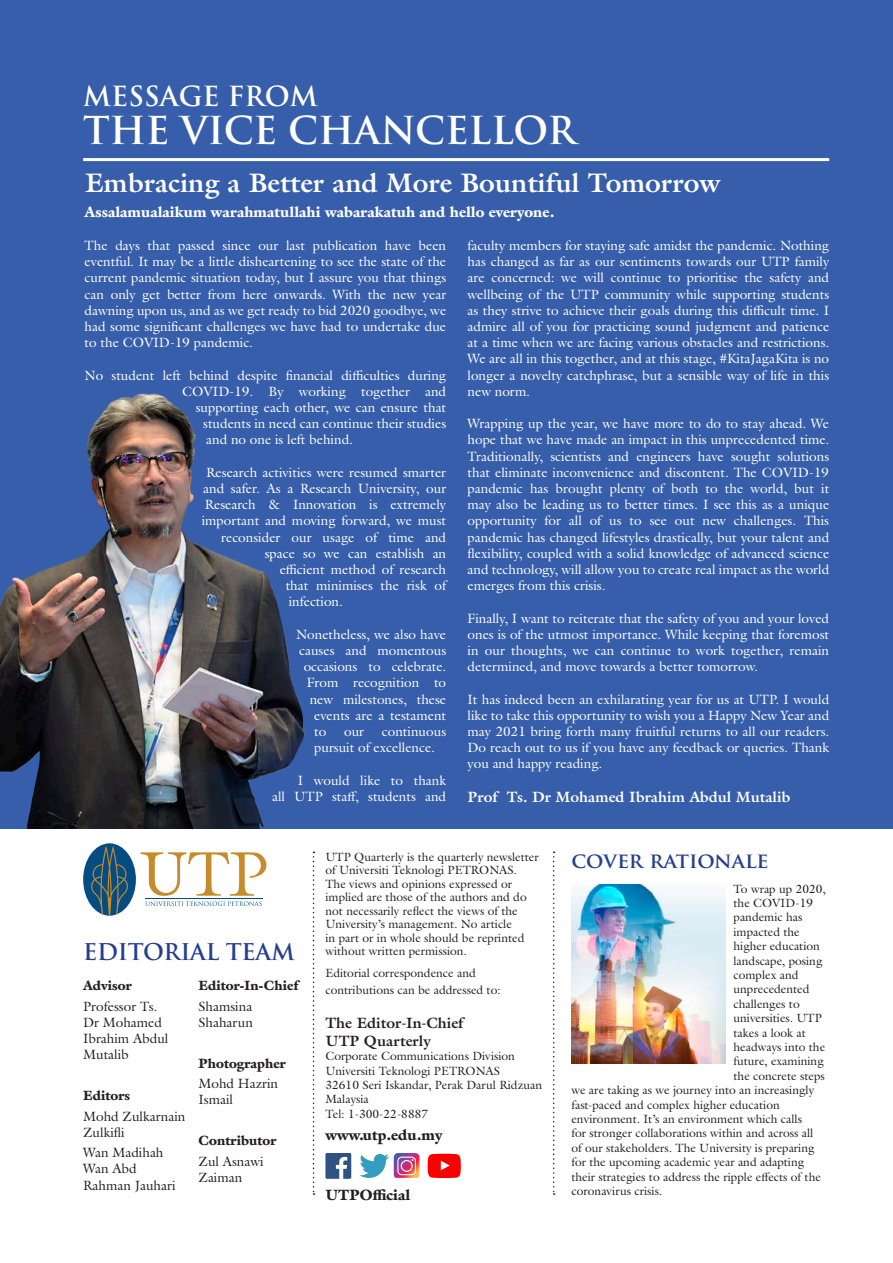
<style>
.page{position:relative;width:893px;height:1263px;background:#fff}
.page>*{position:absolute;margin:0;border:0;box-sizing:border-box;transform-origin:0 0}
.t1{font:700 37.5px "Trajan Pro";letter-spacing:-.005em;color:#fff}
.t2{font:700 27px "Galliard Pro";color:#fff}
.t3{font:700 27px "Trajan Pro";color:#fff}
.t4{font:700 22.5px "Trajan Pro";letter-spacing:-.01em;color:#253f8e}
.t5{font:700 21px "Trajan Pro";color:#253f8e}
.t6{font:900 15px "Galliard Pro";color:#fff}
.t7{font:700 15px "Galliard Pro";color:#fff}
.t8{font:700 15px/18px "Galliard Pro";color:#231f20}
.t9{font:900 15px "Galliard Pro";color:#231f20}
.t10{font:13.5px/16.2px "Galliard Pro";color:#fff;text-align:justify}
.t11{font:13.5px/16.2px "Galliard Pro";color:#231f20}
.t12{font:900 13.5px "Galliard Pro";color:#231f20}
.t13{font:12px/13.5px "Galliard Pro";color:#231f20}
</style>
<div class="page">
<div style="left:0;top:0;width:893px;height:828px;background:#375eab"></div>
<hr style="left:83px;top:158px;width:746px;height:3px;background:#fff">
<svg style="left:325px;top:1153px;width:26px;height:26px"></svg>
<svg style="left:359px;top:1154px;width:30px;height:24px"></svg>
<img style="left:394px;top:1153px;width:26px;height:25px">
<svg style="left:397px;top:1156px;width:19px;height:19px"></svg>
<svg style="left:428px;top:1154px;width:33px;height:24px"></svg>
<div style="left:83px;top:843px;width:53px;height:73px;background:#054c83;border-radius:50%"></div>
<svg style="left:91px;top:846px;width:37px;height:70px"></svg>
<svg style="left:141px;top:852px;width:125px;height:54px"></svg>
<img style="left:0;top:393px;width:305px;height:435px">
<img style="left:571px;top:884px;width:154px;height:179px">
<svg style="left:313px;top:851px;width:2px;height:344px"></svg>
<svg style="left:553px;top:851px;width:2px;height:344px"></svg>
<h2 class="t3" style="left:83px;top:79px;width:236px">MESSAGE FROM</h2>
<h1 class="t1" style="left:83px;top:107px;width:494px">THE VICE CHANCELLOR</h1>
<h2 class="t2" style="left:85px;top:165px;width:637px">Embracing a Better and More Bountiful Tomorrow</h2>
<p class="t6" style="left:85px;top:202px;width:471px">Assalamualaikum warahmatullahi wabarakatuh and hello everyone.</p>
<p class="t10" style="left:85px;top:237px;width:363px">The days that passed since our last publication have been eventful. It may be a little disheartening to see the state of the current pandemic situation today, but I assure you that things can only get better from here onwards. With the new year dawning upon us, and as we get ready to bid 2020 goodbye, we had some significant challenges we have had to undertake due to the COVID-19 pandemic.</p>
<p class="t10" style="left:85px;top:367px;width:363px">No student left behind despite financial difficulties during</p>
<p class="t10" style="left:182px;top:383px;width:265px">COVID-19. By working together and</p>
<p class="t10" style="left:196px;top:399px;width:252px">supporting each other, we can ensure that</p>
<p class="t10" style="left:203px;top:415px;width:245px">students in need can continue their studies</p>
<p class="t10" style="left:206px;top:431px;width:148px">and no one is left behind.</p>
<p class="t10" style="left:206px;top:464px;width:241px">Research activities were resumed smarter</p>
<p class="t10" style="left:203px;top:480px;width:244px">and safer. As a Research University, our</p>
<p class="t10" style="left:205px;top:496px;width:243px">Research &amp; Innovation is extremely</p>
<p class="t10" style="left:202px;top:512px;width:246px">important and moving forward, we must</p>
<p class="t10" style="left:221px;top:529px;width:226px">reconsider our usage of time and</p>
<p class="t10" style="left:265px;top:545px;width:183px">space so we can establish an</p>
<p class="t10" style="left:280px;top:561px;width:168px">efficient method of research</p>
<p class="t10" style="left:286px;top:577px;width:162px">that minimises the risk of</p>
<p class="t10" style="left:289px;top:593px;width:56px">infection.</p>
<p class="t10" style="left:296px;top:626px;width:152px">Nonetheless, we also have</p>
<p class="t10" style="left:299px;top:642px;width:149px">causes and momentous</p>
<p class="t10" style="left:304px;top:658px;width:144px">occasions to celebrate.</p>
<p class="t10" style="left:307px;top:674px;width:141px">From recognition to</p>
<p class="t10" style="left:310px;top:691px;width:138px">new milestones, these</p>
<p class="t10" style="left:314px;top:707px;width:133px">events are a testament</p>
<p class="t10" style="left:314px;top:723px;width:14px">to</p>
<p class="t10" style="left:344px;top:723px;width:21px">our</p>
<p class="t10" style="left:314px;top:723px;width:134px;text-indent:68px">continuous pursuit of excellence.</p>
<p class="t10" style="left:272px;top:772px;width:176px;text-align:right">I would like to thank<br>all UTP staff, students and</p>
<p class="t10" style="left:468px;top:237px;width:363px">faculty members for staying safe amidst the pandemic. Nothing has changed as far as our sentiments towards our UTP family are concerned: we will continue to prioritise the safety and wellbeing of the UTP community while supporting students as they strive to achieve their goals during this difficult time. I admire all of you for practicing sound judgment and patience at a time when we are facing various obstacles and restrictions.<br>We are all in this together, and at this stage, #KitaJagaKita is no longer a novelty catchphrase, but a sensible way of life in this new norm.</p>
<p class="t10" style="left:468px;top:415px;width:363px">Wrapping up the year, we have more to do to stay ahead. We hope that we have made an impact in this unprecedented time.<br>Traditionally, scientists and engineers have sought solutions that eliminate inconvenience and discontent. The COVID-19 pandemic has brought plenty of both to the world, but it may also be leading us to better times. I see this as a unique opportunity for all of us to see out new challenges. This pandemic has changed lifestyles drastically, but your talent and flexibility, coupled with a solid knowledge of advanced science and technology, will allow you to create real impact as the world emerges from this crisis.</p>
<p class="t10" style="left:468px;top:610px;width:363px">Finally, I want to reiterate that the safety of you and your loved ones is of the utmost importance. While keeping that foremost in our thoughts, we can continue to work together, remain determined, and move towards a better tomorrow.</p>
<p class="t10" style="left:468px;top:691px;width:363px">It has indeed been an exhilarating year for us at UTP. I would like to take this opportunity to wish you a Happy New Year and may 2021 bring forth many fruitful returns to all our readers.<br>Do reach out to us if you have any feedback or queries. Thank you and happy reading.</p>
<p class="t7" style="left:468px;top:787px;width:324px">Prof Ts. Dr Mohamed Ibrahim Abdul Mutalib</p>
<h3 class="t4" style="left:83px;top:937px;width:213px">EDITORIAL TEAM</h3>
<p class="t12" style="left:83px;top:977px;width:50px">Advisor</p>
<p class="t11" style="left:83px;top:997px;width:87px">Professor Ts.<br>Dr Mohamed<br>Ibrahim Abdul<br>Mutalib</p>
<p class="t12" style="left:83px;top:1086px;width:48px">Editors</p>
<p class="t11" style="left:83px;top:1107px;width:104px">Mohd Zulkarnain<br>Zulkifli</p>
<p class="t11" style="left:83px;top:1144px;width:94px">Wan Madihah<br>Wan Abd<br>Rahman Jauhari</p>
<p class="t12" style="left:199px;top:977px;width:102px">Editor-In-Chief</p>
<p class="t11" style="left:199px;top:997px;width:56px">Shamsina<br>Shaharun</p>
<p class="t12" style="left:199px;top:1054px;width:89px">Photographer</p>
<p class="t11" style="left:199px;top:1075px;width:81px">Mohd Hazrin<br>Ismail</p>
<p class="t12" style="left:199px;top:1132px;width:79px">Contributor</p>
<p class="t11" style="left:199px;top:1153px;width:67px">Zul Asnawi<br>Zaiman</p>
<p class="t13" style="left:325px;top:850px;width:215px">UTP Quarterly is the quarterly newsletter of Universiti Teknologi PETRONAS.<br>The views and opinions expressed or implied are those of the authors and do not necessarily reflect the views of the University’s management. No article<br>in part or in whole should be reprinted without written permission.</p>
<p class="t13" style="left:325px;top:965px;width:176px;line-height:16.2px">Editorial correspondence and contributions can be addressed to:</p>
<p class="t8" style="left:325px;top:1013px;width:140px">The Editor-In-Chief<br>UTP Quarterly</p>
<p class="t13" style="left:325px;top:1049px;width:218px;line-height:14.4px">Corporate Communications Division<br>Universiti Teknologi PETRONAS<br>32610 Seri Iskandar, Perak Darul Ridzuan<br>Malaysia<br>Tel: 1-300-22-8887</p>
<p class="t9" style="left:325px;top:1125px;width:118px">www.utp.edu.my</p>
<p class="t9" style="left:325px;top:1185px;width:86px">UTPOfficial</p>
<h3 class="t5" style="left:571px;top:847px;width:199px">cover rationale</h3>
<p class="t13" style="left:733px;top:881px;width:94px">To wrap up 2020,</p>
<p class="t13" style="left:733px;top:896px;width:81px">the COVID-19</p>
<p class="t13" style="left:733px;top:910px;width:70px">pandemic has</p>
<p class="t13" style="left:733px;top:925px;width:68px">impacted the</p>
<p class="t13" style="left:733px;top:939px;width:88px">higher education</p>
<p class="t13" style="left:733px;top:953px;width:90px">landscape, posing</p>
<p class="t13" style="left:733px;top:968px;width:67px">complex and</p>
<p class="t13" style="left:733px;top:982px;width:77px">unprecedented</p>
<p class="t13" style="left:733px;top:997px;width:68px">challenges to</p>
<p class="t13" style="left:733px;top:1011px;width:90px">universities. UTP</p>
<p class="t13" style="left:733px;top:1025px;width:74px">takes a look at</p>
<p class="t13" style="left:733px;top:1040px;width:93px">headways into the</p>
<p class="t13" style="left:733px;top:1054px;width:92px">future, examining</p>
<p class="t13" style="left:733px;top:1069px;width:93px">the concrete steps</p>
<p class="t13" style="left:571px;top:1083px;width:244px">we are taking as we journey into an increasingly</p>
<p class="t13" style="left:571px;top:1097px;width:210px">fast-paced and complex higher education</p>
<p class="t13" style="left:571px;top:1112px;width:232px">environment. It’s an environment which calls</p>
<p class="t13" style="left:571px;top:1126px;width:243px">for stronger collaborations within and across all</p>
<p class="t13" style="left:571px;top:1141px;width:245px">of our stakeholders. The University is preparing</p>
<p class="t13" style="left:571px;top:1155px;width:234px">for the upcoming academic year and adapting</p>
<p class="t13" style="left:571px;top:1169px;width:251px">their strategies to address the ripple effects of the</p>
<p class="t13" style="left:571px;top:1184px;width:92px">coronavirus crisis.</p>
</div>
